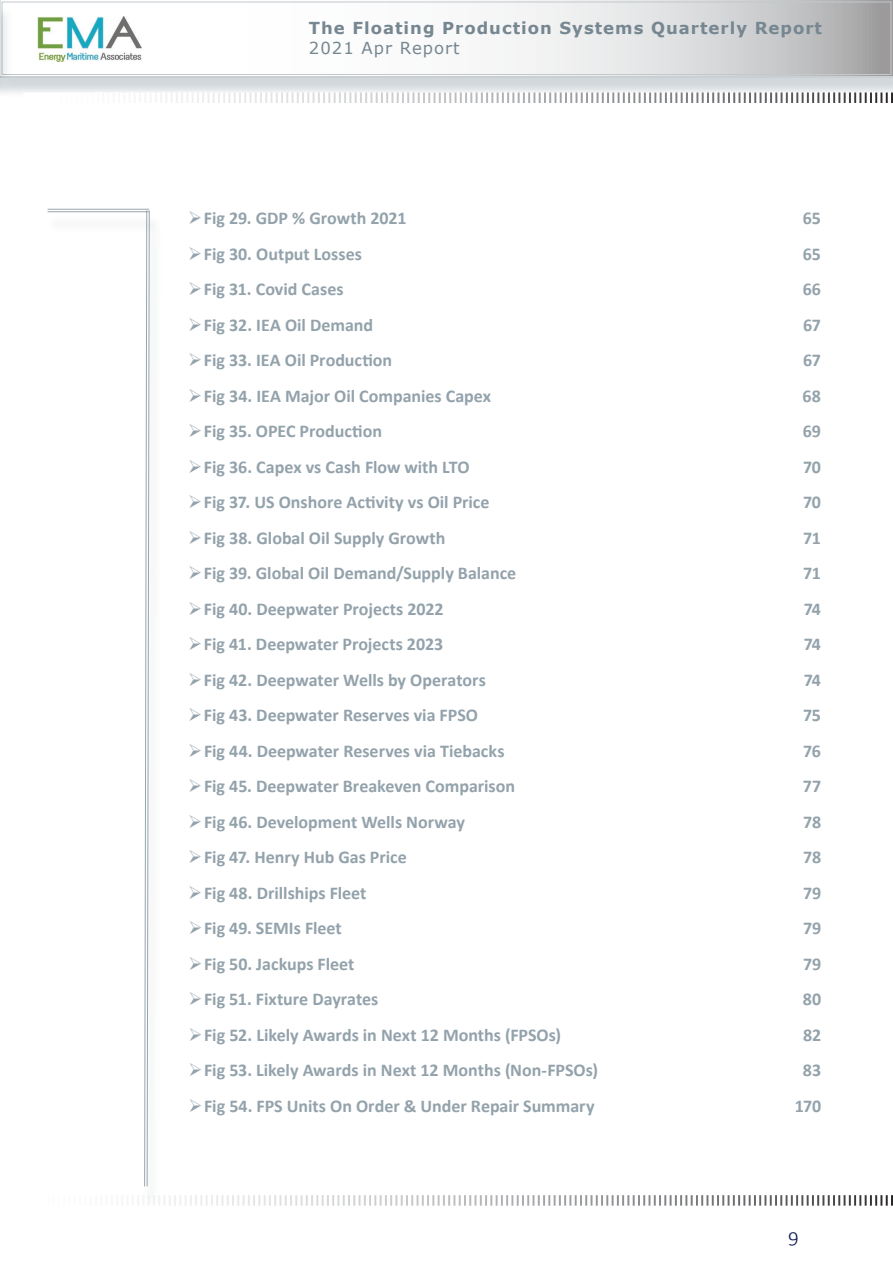
<style>
.page{position:relative;width:893px;height:1263px;background:#fff}
.page>*{position:absolute;margin:0;border:0;box-sizing:border-box;transform-origin:0 0}
.t1{font:300 21px "Calibri";color:#0a1953}
.t2{font:700 18px "Calibri";color:#93a2ab}
.t3{font:700 16.5px "Verdana";letter-spacing:.06em;color:#768791}
.t4{font:16.5px "Verdana";letter-spacing:.06em;color:#768791}
</style>
<div class="page">
<svg style="left:138px;top:1195px;width:755px;height:11px"></svg>
<div style="left:0;top:5px;width:893px;height:94px;background:#768791;opacity:.75"></div>
<svg style="left:0;top:0;width:893px;height:77px"></svg>
<svg style="left:23px;top:92px;width:870px;height:11px"></svg>
<img style="left:38px;top:17px;width:105px;height:44px">
<div style="left:142px;top:217px;width:21px;height:990px;background:#fafbfb"></div>
<svg style="left:144px;top:210px;width:6px;height:977px"></svg>
<div style="left:46px;top:214px;width:116px;height:20px;background:#fafbfb"></div>
<hr style="left:48px;top:209px;width:101px;height:1px;background:#768791">
<hr style="left:48px;top:211px;width:101px;height:1px;background:#768791">
<p class="t3" style="left:309px;top:16px;width:515px">The Floating Production Systems Quarterly Report</p>
<p class="t4" style="left:309px;top:36px;width:152px">2021 Apr Report</p>
<p class="t2" style="left:204px;top:205px;width:204px">Fig 29. GDP % Growth 2021</p>
<p class="t2" style="left:803px;top:205px;width:20px">65</p>
<p class="t2" style="left:204px;top:241px;width:160px">Fig 30. Output Losses</p>
<p class="t2" style="left:803px;top:241px;width:20px">65</p>
<p class="t2" style="left:204px;top:276px;width:141px">Fig 31. Covid Cases</p>
<p class="t2" style="left:803px;top:276px;width:20px">66</p>
<p class="t2" style="left:204px;top:312px;width:171px">Fig 32. IEA Oil Demand</p>
<p class="t2" style="left:803px;top:312px;width:19px">67</p>
<p class="t2" style="left:204px;top:347px;width:190px">Fig 33. IEA Oil Production</p>
<p class="t2" style="left:803px;top:347px;width:19px">67</p>
<p class="t2" style="left:204px;top:383px;width:289px">Fig 34. IEA Major Oil Companies Capex</p>
<p class="t2" style="left:803px;top:383px;width:20px">68</p>
<p class="t2" style="left:204px;top:418px;width:180px">Fig 35. OPEC Production</p>
<p class="t2" style="left:803px;top:418px;width:20px">69</p>
<p class="t2" style="left:204px;top:454px;width:267px">Fig 36. Capex vs Cash Flow with LTO</p>
<p class="t2" style="left:803px;top:454px;width:20px">70</p>
<p class="t2" style="left:204px;top:489px;width:287px">Fig 37. US Onshore Activity vs Oil Price</p>
<p class="t2" style="left:803px;top:489px;width:20px">70</p>
<p class="t2" style="left:204px;top:525px;width:243px">Fig 38. Global Oil Supply Growth</p>
<p class="t2" style="left:803px;top:525px;width:19px">71</p>
<p class="t2" style="left:204px;top:560px;width:314px">Fig 39. Global Oil Demand/Supply Balance</p>
<p class="t2" style="left:803px;top:560px;width:19px">71</p>
<p class="t2" style="left:204px;top:596px;width:241px">Fig 40. Deepwater Projects 2022</p>
<p class="t2" style="left:804px;top:596px;width:19px">74</p>
<p class="t2" style="left:204px;top:631px;width:241px">Fig 41. Deepwater Projects 2023</p>
<p class="t2" style="left:804px;top:631px;width:19px">74</p>
<p class="t2" style="left:204px;top:667px;width:283px">Fig 42. Deepwater Wells by Operators</p>
<p class="t2" style="left:804px;top:667px;width:19px">74</p>
<p class="t2" style="left:204px;top:702px;width:276px">Fig 43. Deepwater Reserves via FPSO</p>
<p class="t2" style="left:803px;top:702px;width:19px">75</p>
<p class="t2" style="left:204px;top:738px;width:302px">Fig 44. Deepwater Reserves via Tiebacks</p>
<p class="t2" style="left:803px;top:738px;width:19px">76</p>
<p class="t2" style="left:204px;top:773px;width:313px">Fig 45. Deepwater Breakeven Comparison</p>
<p class="t2" style="left:803px;top:773px;width:20px">77</p>
<p class="t2" style="left:204px;top:809px;width:263px">Fig 46. Development Wells Norway</p>
<p class="t2" style="left:803px;top:809px;width:20px">78</p>
<p class="t2" style="left:204px;top:844px;width:204px">Fig 47. Henry Hub Gas Price</p>
<p class="t2" style="left:803px;top:844px;width:20px">78</p>
<p class="t2" style="left:204px;top:880px;width:164px">Fig 48. Drillships Fleet</p>
<p class="t2" style="left:803px;top:880px;width:20px">79</p>
<p class="t2" style="left:204px;top:915px;width:139px">Fig 49. SEMIs Fleet</p>
<p class="t2" style="left:803px;top:915px;width:20px">79</p>
<p class="t2" style="left:204px;top:951px;width:152px">Fig 50. Jackups Fleet</p>
<p class="t2" style="left:803px;top:951px;width:20px">79</p>
<p class="t2" style="left:204px;top:986px;width:176px">Fig 51. Fixture Dayrates</p>
<p class="t2" style="left:803px;top:986px;width:20px">80</p>
<p class="t2" style="left:204px;top:1022px;width:358px">Fig 52. Likely Awards in Next 12 Months (FPSOs)</p>
<p class="t2" style="left:803px;top:1022px;width:20px">82</p>
<p class="t2" style="left:204px;top:1057px;width:395px">Fig 53. Likely Awards in Next 12 Months (Non-FPSOs)</p>
<p class="t2" style="left:803px;top:1057px;width:20px">83</p>
<p class="t2" style="left:204px;top:1093px;width:392px">Fig 54. FPS Units On Order &amp; Under Repair Summary</p>
<p class="t2" style="left:795px;top:1093px;width:28px">170</p>
<p class="t1" style="left:788px;top:1223px;width:12px">9</p>
</div>
